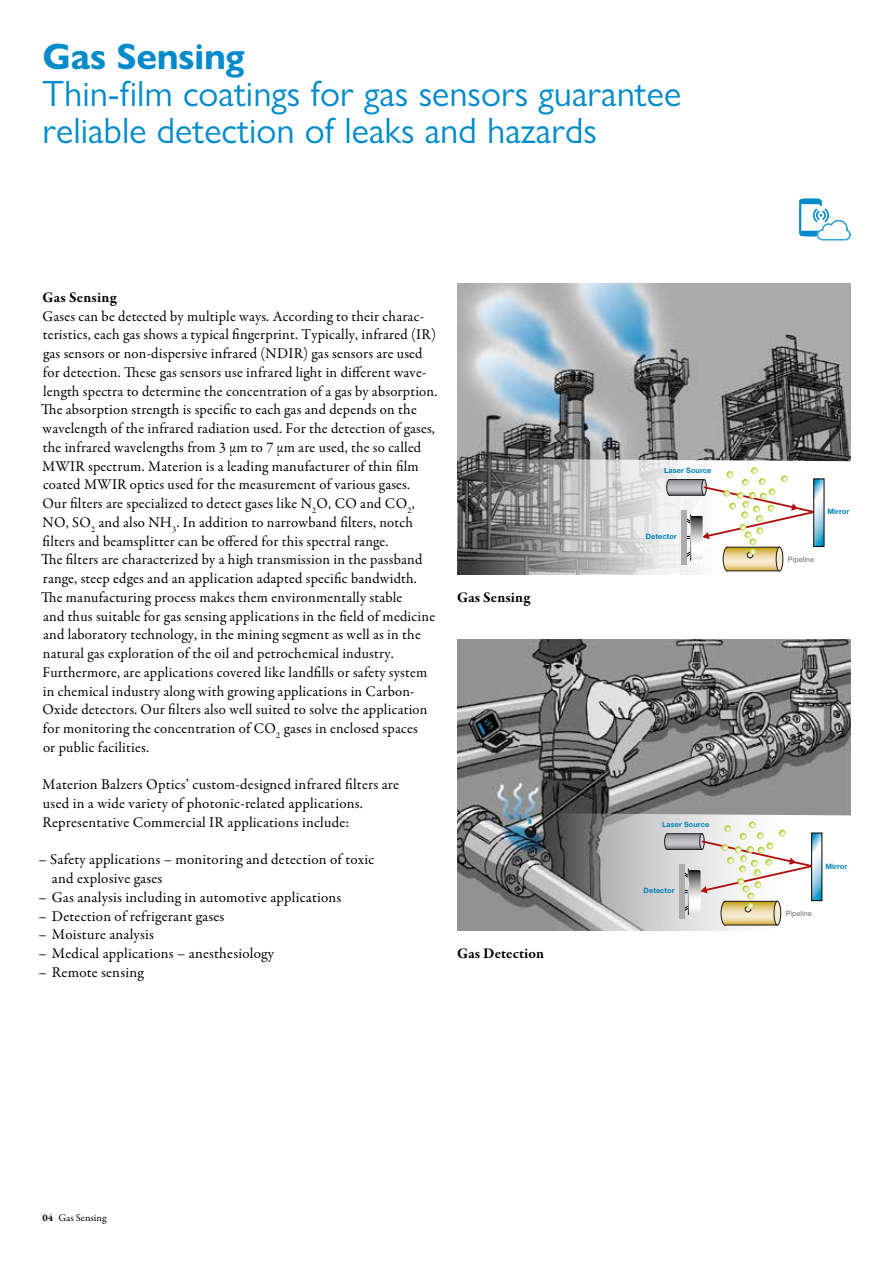
<style>
.page{position:relative;width:893px;height:1263px;background:#fff}
.page>*{position:absolute;margin:0;border:0;box-sizing:border-box;transform-origin:0 0}
.t1{font:36.75px/36.8px "Gill Sans Nova";color:#008bcb}
.t2{font:700 36.75px "Gill Sans Nova";letter-spacing:-.01em;color:#008bcb}
.t3{font:15px/18.8px "Garamond Premr Pro";letter-spacing:.015em;color:#000}
.t4{font:700 15px "Garamond Premr Pro";letter-spacing:.01em;color:#000}
.t5{font:10.5px "Garamond Premr Pro";color:#000}
.t6{font:700 7.35px "Helvetica Neue";letter-spacing:.01em;color:#0082b9}
.t7{font:7.35px "Helvetica Neue";color:#706f6f}
.s1{font-weight:700}
</style>
<div class="page">
<svg style="left:799px;top:198px;width:52px;height:42px"></svg>
<img style="left:457px;top:639px;width:393px;height:292px">
<img style="left:457px;top:283px;width:393px;height:291px">
<img style="left:471px;top:459px;width:380px;height:116px">
<img style="left:555px;top:813px;width:296px;height:118px">
<svg style="left:666px;top:467px;width:158px;height:104px"></svg>
<svg style="left:690px;top:514px;width:1px;height:47px"></svg>
<svg style="left:664px;top:821px;width:158px;height:104px"></svg>
<svg style="left:688px;top:868px;width:1px;height:47px"></svg>
<h1 class="t2" style="left:43px;top:34px;width:204px">Gas Sensing</h1>
<h1 class="t1" style="left:43px;top:75px;width:640px">Thin-film coatings for gas sensors guarantee reliable detection of leaks and hazards</h1>
<p class="t4" style="left:43px;top:288px;width:76px">Gas Sensing</p>
<p class="t3" style="left:41px;top:307px;width:398px">Gases can be detected by multiple ways. According to their charac&shy;teristics, each gas shows a typical fingerprint. Typically, infrared (IR) gas sensors or non-dispersive infrared (NDIR) gas sensors are used for detection. These gas sensors use infrared light in different wave&shy;length spectra to determine the concentration of a gas by absorption.<br>The absorption strength is specific to each gas and depends on the wavelength of the infrared radiation used. For the detection of gases, the infrared wavelengths from 3 μm to 7 μm are used, the so called MWIR spectrum. Materion is a leading manufacturer of thin film coated MWIR optics used for the measurement of various gases.<br>Our filters are specialized to detect gases like N<sub>2</sub>O, CO and CO<sub>2</sub>, NO, SO<sub>2</sub> and also NH<sub>3</sub>. In addition to narrowband filters, notch filters and beamsplitter can be offered for this spectral range.<br>The filters are characterized by a high transmission in the passband range, steep edges and an application adapted specific bandwidth.<br>The manufacturing process makes them environmentally stable<br>and thus suitable for gas sensing applications in the field of medicine and laboratory technology, in the mining segment as well as in the natural gas exploration of the oil and petrochemical industry.<br>Furthermore, are applications covered like landfills or safety system in chemical industry along with growing applications in Carbon-Oxide detectors. Our filters also well suited to solve the application for monitoring the concentration of CO<sub>2</sub> gases in enclosed spaces<br>or public facilities.</p>
<p class="t3" style="left:42px;top:776px;width:358px">Materion Balzers Optics’ custom-designed infrared filters are used in a wide variety of photonic-related applications.<br>Representative Commercial IR applications include:</p>
<p class="t3" style="left:52px;top:851px;width:324px;text-indent:-13px">– Safety applications – monitoring and detection of toxic and explosive gases</p>
<p class="t3" style="left:39px;top:888px;width:304px">– Gas analysis including in automotive applications</p>
<p class="t3" style="left:39px;top:907px;width:187px">– Detection of refrigerant gases</p>
<p class="t3" style="left:39px;top:926px;width:117px">– Moisture analysis</p>
<p class="t3" style="left:39px;top:944px;width:237px">– Medical applications – anesthesiology</p>
<p class="t3" style="left:39px;top:963px;width:107px">– Remote sensing</p>
<p class="t4" style="left:457px;top:588px;width:75px">Gas Sensing</p>
<p class="t4" style="left:457px;top:944px;width:89px">Gas Detection</p>
<p class="t6" style="left:664px;top:465px;width:49px">Laser Source</p>
<p class="t6" style="left:646px;top:531px;width:33px">Detector</p>
<p class="t6" style="left:662px;top:819px;width:49px">Laser Source</p>
<p class="t6" style="left:643px;top:885px;width:33px">Detector</p>
<p class="t6" style="left:827px;top:506px;width:23px">Mirror</p>
<p class="t7" style="left:788px;top:555px;width:28px">Pipeline</p>
<p class="t6" style="left:825px;top:860px;width:23px">Mirror</p>
<p class="t7" style="left:786px;top:909px;width:28px">Pipeline</p>
<p class="t5" style="left:43px;top:1211px;width:66px"><span class="s1">04</span> Gas Sensing</p>
</div>
